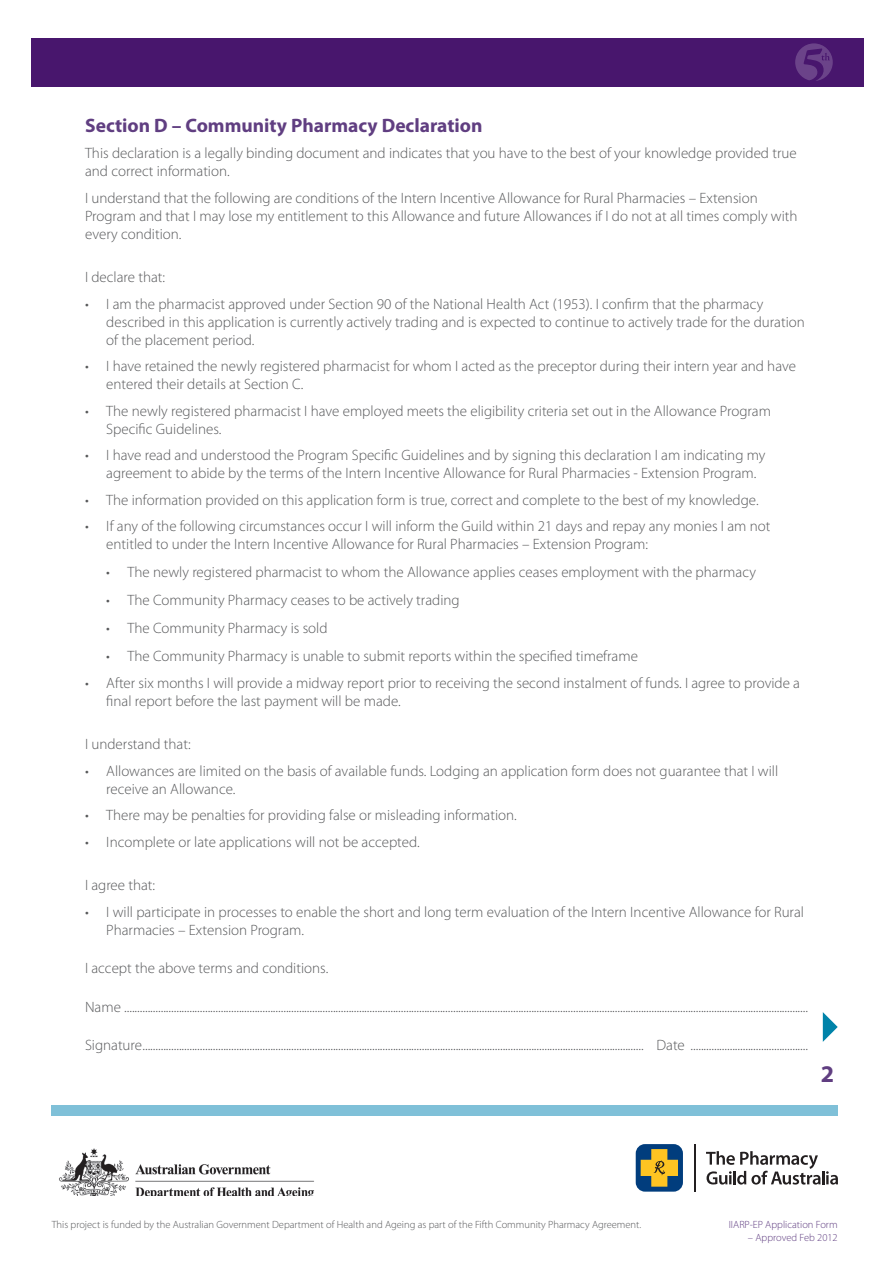
<style>
.page{position:relative;width:893px;height:1263px;background:#fff}
.page>*{position:absolute;margin:0;border:0;box-sizing:border-box;transform-origin:0 0}
.t1{font:700 24px "Myriad Pro";color:#603e81}
.t2{font:700 19.5px "Myriad Pro";color:#603e81}
.t3{font:300 15px/18px "Myriad Pro";color:#57585a}
.t4{font:300 10.5px "Myriad Pro";color:#57585a}
.t5{font:300 10.5px "Myriad Pro";color:#603e81}
</style>
<div class="page">
<div style="left:31px;top:38px;width:832px;height:48px;background:#48166d"></div>
<svg style="left:823px;top:1012px;width:15px;height:30px"></svg>
<div style="left:51px;top:1106px;width:787px;height:10px;background:#7fc0d8"></div>
<svg style="left:706px;top:1151px;width:132px;height:33px"></svg>
<hr style="left:695px;top:1144px;width:1px;height:47px;background:#231f20">
<div style="left:636px;top:1144px;width:47px;height:47px;background:#013d7d;border-radius:9px"></div>
<svg style="left:641px;top:1149px;width:37px;height:38px"></svg>
<img style="left:59px;top:1148px;width:255px;height:47px">
<h2 class="t2" style="left:85px;top:112px;width:399px">Section D – Community Pharmacy Declaration</h2>
<p class="t3" style="left:85px;top:144px;width:713px">This declaration is a legally binding document and indicates that you have to the best of your knowledge provided true and correct information.</p>
<p class="t3" style="left:85px;top:188px;width:714px">I understand that the following are conditions of the Intern Incentive Allowance for Rural Pharmacies – Extension<br>Program and that I may lose my entitlement to this Allowance and future Allowances if I do not at all times comply with every condition.</p>
<p class="t3" style="left:85px;top:268px;width:82px">I declare that:</p>
<p class="t3" style="left:106px;top:294px;width:700px;text-indent:-21px">• I am the pharmacist approved under Section 90 of the National Health Act (1953). I confirm that the pharmacy described in this application is currently actively trading and is expected to continue to actively trade for the duration of the placement period.</p>
<p class="t3" style="left:106px;top:357px;width:691px;text-indent:-21px">• I have retained the newly registered pharmacist for whom I acted as the preceptor during their intern year and have entered their details at Section C.</p>
<p class="t3" style="left:106px;top:401px;width:666px;text-indent:-21px">• The newly registered pharmacist I have employed meets the eligibility criteria set out in the Allowance Program<br>Specific Guidelines.</p>
<p class="t3" style="left:106px;top:446px;width:661px;text-indent:-21px">• I have read and understood the Program Specific Guidelines and by signing this declaration I am indicating my agreement to abide by the terms of the Intern Incentive Allowance for Rural Pharmacies - Extension Program.</p>
<p class="t3" style="left:85px;top:490px;width:675px">• The information provided on this application form is true, correct and complete to the best of my knowledge.</p>
<p class="t3" style="left:106px;top:517px;width:666px;text-indent:-21px">• If any of the following circumstances occur I will inform the Guild within 21 days and repay any monies I am not entitled to under the Intern Incentive Allowance for Rural Pharmacies – Extension Program:</p>
<p class="t3" style="left:106px;top:563px;width:651px">• The newly registered pharmacist to whom the Allowance applies ceases employment with the pharmacy</p>
<p class="t3" style="left:106px;top:591px;width:355px">• The Community Pharmacy ceases to be actively trading</p>
<p class="t3" style="left:106px;top:619px;width:223px">• The Community Pharmacy is sold</p>
<p class="t3" style="left:106px;top:647px;width:533px">• The Community Pharmacy is unable to submit reports within the specified timeframe</p>
<p class="t3" style="left:106px;top:673px;width:695px;text-indent:-21px">• After six months I will provide a midway report prior to receiving the second instalment of funds. I agree to provide a final report before the last payment will be made.</p>
<p class="t3" style="left:85px;top:735px;width:107px">I understand that:</p>
<p class="t3" style="left:106px;top:762px;width:673px;text-indent:-21px">• Allowances are limited on the basis of available funds. Lodging an application form does not guarantee that I will receive an Allowance.</p>
<p class="t3" style="left:85px;top:806px;width:433px">• There may be penalties for providing false or misleading information.</p>
<p class="t3" style="left:85px;top:833px;width:336px">• Incomplete or late applications will not be accepted.</p>
<p class="t3" style="left:85px;top:876px;width:72px">I agree that:</p>
<p class="t3" style="left:106px;top:903px;width:699px;text-indent:-21px">• I will participate in processes to enable the short and long term evaluation of the Intern Incentive Allowance for Rural<br>Pharmacies – Extension Program.</p>
<p class="t3" style="left:85px;top:959px;width:245px">I accept the above terms and conditions.</p>
<p class="t3" style="left:85px;top:998px;width:724px">Name ......................................................................................................................................................................................................................................................................</p>
<p class="t3" style="left:85px;top:1036px;width:724px">Signature................................................................................................................................................................................................ Date .............................................</p>
<h1 class="t1" style="left:821px;top:1058px;width:15px">2</h1>
<p class="t4" style="left:52px;top:1218px;width:591px">This project is funded by the Australian Government Department of Health and Ageing as part of the Fifth Community Pharmacy Agreement.</p>
<p class="t5" style="left:729px;top:1218px;width:110px">IIARP-EP Application Form</p>
<p class="t5" style="left:748px;top:1231px;width:91px">– Approved Feb 2012</p>
</div>
